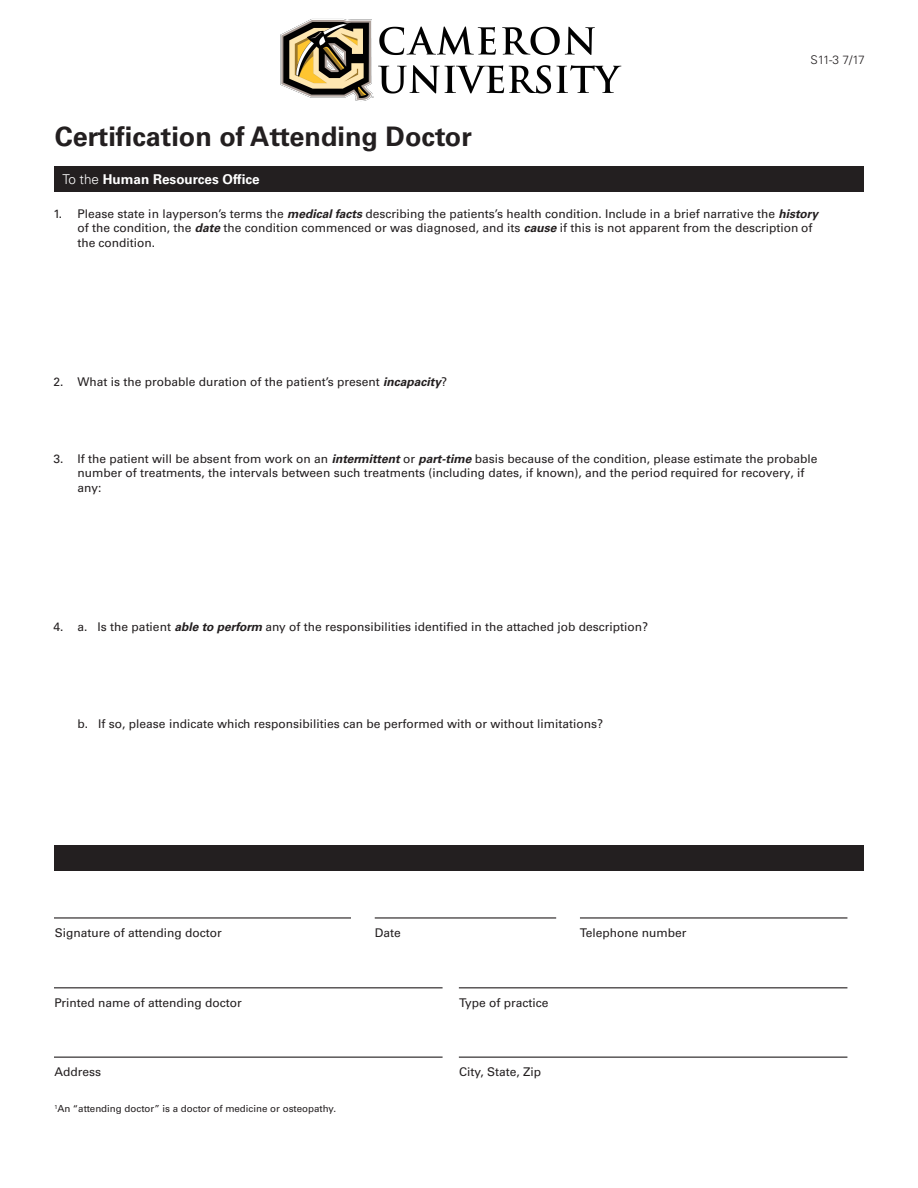
<style>
.page{position:relative;width:918px;height:1188px;background:#fff}
.page>*{position:absolute;margin:0;border:0;box-sizing:border-box;transform-origin:0 0}
.t1{font:700 27px "Univers";color:#231f20}
.t2{font:700 13.5px "Univers";color:#fff}
.t3{font:12px/14.2px "Univers";color:#231f20}
.t4{font:300 12px "Univers";color:#231f20}
.t5{font:9.75px "Univers";color:#231f20}
.s1{font-weight:300}
.s2{font-weight:700;font-style:italic}
</style>
<div class="page">
<div style="left:54px;top:846px;width:810px;height:25px;background:#231f20"></div>
<hr style="left:54px;top:917px;width:297px;height:2px;background:#231f20">
<hr style="left:459px;top:1057px;width:388px;height:1px;background:#231f20">
<img style="left:280px;top:18px;width:342px;height:83px">
<div style="left:54px;top:166px;width:810px;height:26px;background:#231f20"></div>
<hr style="left:375px;top:917px;width:181px;height:2px;background:#231f20">
<hr style="left:580px;top:917px;width:267px;height:2px;background:#231f20">
<hr style="left:54px;top:987px;width:389px;height:1px;background:#231f20">
<hr style="left:459px;top:987px;width:388px;height:1px;background:#231f20">
<hr style="left:54px;top:1057px;width:389px;height:1px;background:#231f20">
<p class="t4" style="left:811px;top:52px;width:56px">S11-3 7/17</p>
<h1 class="t1" style="left:55px;top:121px;width:419px">Certification of Attending Doctor</h1>
<p class="t2" style="left:62px;top:171px;width:199px"><span class="s1">To the</span> Human Resources Office</p>
<p class="t3" style="left:78px;top:207px;width:742px;text-indent:-24px">1. Please state in layperson’s terms the <span class="s2">medical facts</span> describing the patients’s health condition. Include in a brief narrative the <span class="s2">history </span>of the condition, the <span class="s2">date</span> the condition commenced or was diagnosed, and its <span class="s2">cause</span> if this is not apparent from the description of the condition.</p>
<p class="t3" style="left:53px;top:375px;width:395px">2. What is the probable duration of the patient’s present <span class="s2">incapacity</span>?</p>
<p class="t3" style="left:78px;top:452px;width:741px;text-indent:-24px">3. If the patient will be absent from work on an <span class="s2">intermittent</span> or <span class="s2">part-time</span> basis because of the condition, please estimate the probable number of treatments, the intervals between such treatments (including dates, if known), and the period required for recovery, if any:</p>
<p class="t3" style="left:53px;top:620px;width:596px">4. a. Is the patient <span class="s2">able to perform</span> any of the responsibilities identified in the attached job description?</p>
<p class="t3" style="left:78px;top:716px;width:527px">b. If so, please indicate which responsibilities can be performed with or without limitations?</p>
<p class="t3" style="left:55px;top:926px;width:169px">Signature of attending doctor</p>
<p class="t3" style="left:375px;top:926px;width:28px">Date</p>
<p class="t3" style="left:580px;top:926px;width:108px">Telephone number</p>
<p class="t3" style="left:54px;top:995px;width:189px">Printed name of attending doctor</p>
<p class="t3" style="left:459px;top:995px;width:91px">Type of practice</p>
<p class="t3" style="left:54px;top:1065px;width:48px">Address</p>
<p class="t3" style="left:459px;top:1065px;width:84px">City, State, Zip</p>
<p class="t5" style="left:54px;top:1103px;width:283px"><sup>1</sup>An “attending doctor” is a doctor of medicine or osteopathy.</p>
</div>
